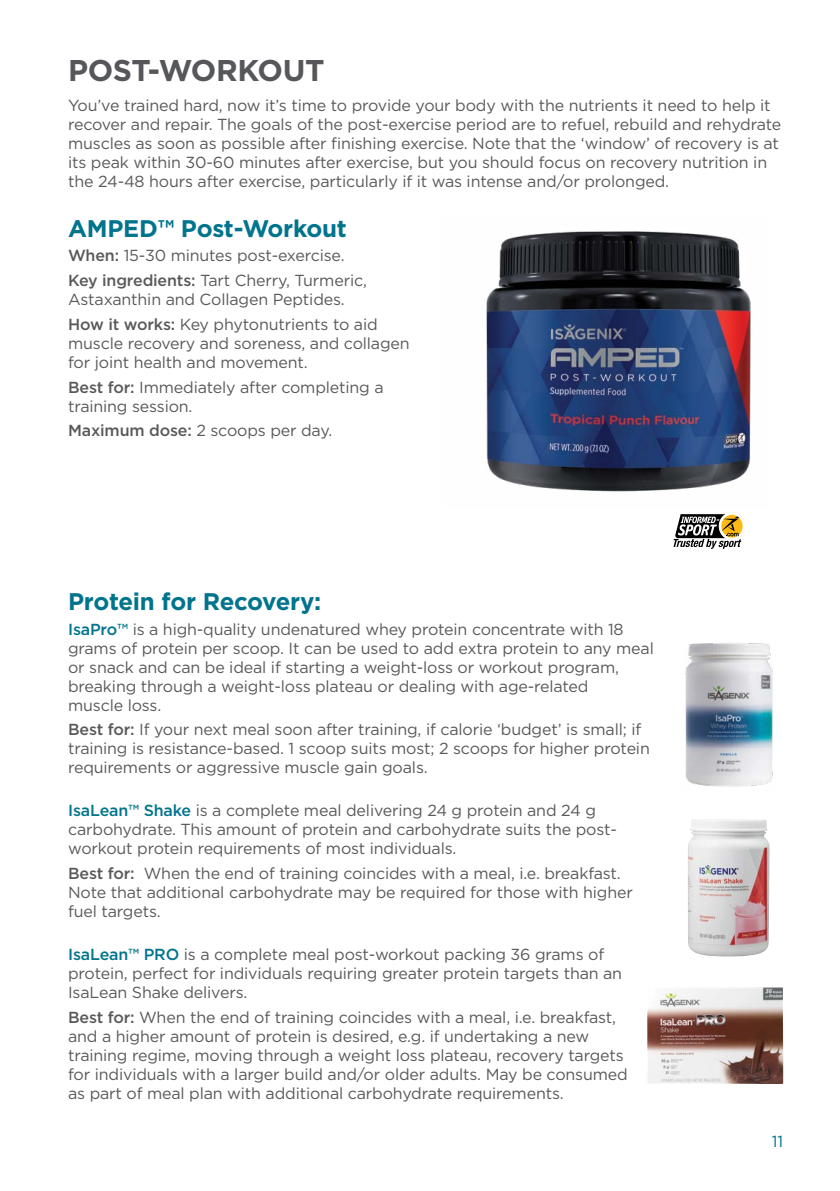
<style>
.page{position:relative;width:840px;height:1191px;background:#fff}
.page>*{position:absolute;margin:0;border:0;box-sizing:border-box;transform-origin:0 0}
.t1{font:700 30px "Gotham";letter-spacing:-.01em;color:#55575a}
.t2{font:700 24px "Gotham";letter-spacing:-.01em;color:#00748d}
.t3{font:16px/19px "Gotham";letter-spacing:-.01em;color:#58595b}
.t4{font:16px "Gotham";color:#00748d}
.s1{font-weight:500}
.s2{font-weight:500;color:#00748d}
</style>
<div class="page">
<img style="left:647px;top:987px;width:135px;height:97px">
<img style="left:685px;top:643px;width:88px;height:144px">
<div style="left:718px;top:512px;width:26px;height:28px;border:3px solid #fff;border-radius:50%"></div>
<svg style="left:673px;top:514px;width:67px;height:35px"></svg>
<img style="left:486px;top:231px;width:265px;height:261px">
<img style="left:688px;top:819px;width:81px;height:137px">
<h1 class="t1" style="left:68px;top:50px;width:258px">POST-WORKOUT</h1>
<p class="t3" style="left:68px;top:96px;width:714px">You’ve trained hard, now it’s time to provide your body with the nutrients it need to help it recover and repair. The goals of the post-exercise period are to refuel, rebuild and rehydrate muscles as soon as possible after finishing exercise. Note that the ‘window’ of recovery is at its peak within 30-60 minutes after exercise, but you should focus on recovery nutrition in the 24-48 hours after exercise, particularly if it was intense and/or prolonged.</p>
<h2 class="t2" style="left:68px;top:212px;width:280px">AMPED™ Post-Workout</h2>
<p class="t3" style="left:68px;top:243px;width:300px;line-height:24.6px"><span class="s1">When:</span> 15-30 minutes post-exercise.<br><span class="s1">Key ingredients:</span> Tart Cherry, Turmeric,</p>
<p class="t3" style="left:68px;top:287px;width:311px;line-height:24.6px">Astaxanthin and Collagen Peptides.<br><span class="s1">How it works:</span> Key phytonutrients to aid</p>
<p class="t3" style="left:68px;top:333px;width:343px">muscle recovery and soreness, and collagen for joint health and movement.</p>
<p class="t3" style="left:68px;top:377px;width:317px"><span class="s1">Best for:</span> Immediately after completing a training session.</p>
<p class="t3" style="left:68px;top:421px;width:265px"><span class="s1">Maximum dose:</span> 2 scoops per day.</p>
<h2 class="t2" style="left:68px;top:585px;width:254px">Protein for Recovery:</h2>
<p class="t3" style="left:68px;top:619px;width:587px"><span class="s2">IsaPro™</span> is a high-quality undenatured whey protein concentrate with 18 grams of protein per scoop. It can be used to add extra protein to any meal or snack and can be ideal if starting a weight-loss or workout program, breaking through a weight-loss plateau or dealing with age-related<br>muscle loss.</p>
<p class="t3" style="left:68px;top:720px;width:583px"><span class="s1">Best for:</span> If your next meal soon after training, if calorie ‘budget’ is small; if training is resistance-based. 1 scoop suits most; 2 scoops for higher protein requirements or aggressive muscle gain goals.</p>
<p class="t3" style="left:68px;top:801px;width:550px"><span class="s2">IsaLean™ Shake</span> is a complete meal delivering 24 g protein and 24 g carbohydrate. This amount of protein and carbohydrate suits the post&shy;workout protein requirements of most individuals.</p>
<p class="t3" style="left:68px;top:863px;width:566px"><span class="s1">Best for:</span> When the end of training coincides with a meal, i.e. breakfast.<br>Note that additional carbohydrate may be required for those with higher fuel targets.</p>
<p class="t3" style="left:68px;top:944px;width:555px"><span class="s2">IsaLean™ PRO</span> is a complete meal post-workout packing 36 grams of protein, perfect for individuals requiring greater protein targets than an<br>IsaLean Shake delivers.</p>
<p class="t3" style="left:68px;top:1007px;width:561px"><span class="s1">Best for:</span> When the end of training coincides with a meal, i.e. breakfast, and a higher amount of protein is desired, e.g. if undertaking a new training regime, moving through a weight loss plateau, recovery targets for individuals with a larger build and/or older adults. May be consumed as part of meal plan with additional carbohydrate requirements.</p>
<p class="t4" style="left:771px;top:1131px;width:13px">11</p>
</div>
